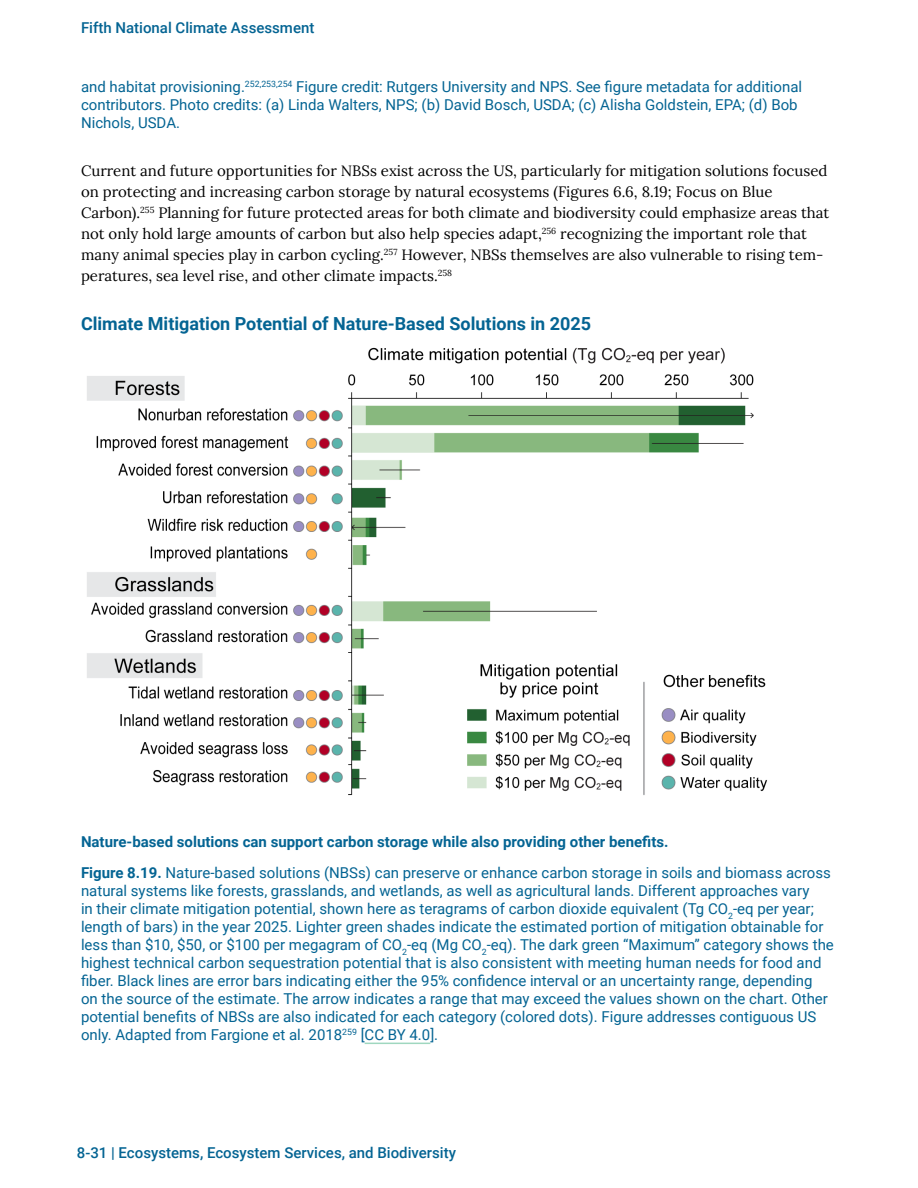
<style>
.page{position:relative;width:918px;height:1188px;background:#fff}
.page>*{position:absolute;margin:0;border:0;box-sizing:border-box;transform-origin:0 0}
.t1{font:700 18px "Roboto";color:#046493}
.t2{font:15px/18px "Roboto";color:#046493}
.t3{font:15px/21px "Lora";color:#000}
.t4{font:700 15px/31.5px "Roboto";color:#046493}
.t5{font:500 15px "Roboto";color:#046493}
.s1{font-weight:400}
</style>
<div class="page">
<hr style="left:365px;top:1043px;width:65px;height:1px;background:#9fd7bf">
<img style="left:87px;top:347px;width:680px;height:449px">
<p class="t5" style="left:81px;top:17px;width:235px">Fifth National Climate Assessment</p>
<p class="t2" style="left:81px;top:77px;width:723px">and habitat provisioning.<sup>252,253,254</sup> Figure credit: Rutgers University and NPS. See figure metadata for additional contributors. Photo credits: (a) Linda Walters, NPS; (b) David Bosch, USDA; (c) Alisha Goldstein, EPA; (d) Bob<br>Nichols, USDA.</p>
<p class="t3" style="left:81px;top:159px;width:750px">Current and future opportunities for NBSs exist across the US, particularly for mitigation solutions focused on protecting and increasing carbon storage by natural ecosystems (Figures 6.6, 8.19; Focus on Blue Carbon).<sup>255</sup> Planning for future protected areas for both climate and biodiversity could emphasize areas that not only hold large amounts of carbon but also help species adapt,<sup>256</sup> recognizing the important role that many animal species play in carbon cycling.<sup>257</sup> However, NBSs themselves are also vulnerable to rising tem&shy;peratures, sea level rise, and other climate impacts.<sup>258</sup></p>
<p class="t1" style="left:81px;top:311px;width:512px">Climate Mitigation Potential of Nature-Based Solutions in 2025</p>
<p class="t4" style="left:81px;top:825px;width:752px">Nature-based solutions can support carbon storage while also providing other benefits.<br>Figure 8.19. <span class="s1">Nature-based solutions (NBSs) can preserve or enhance carbon storage in soils and biomass across</span></p>
<p class="t2" style="left:81px;top:881px;width:754px">natural systems like forests, grasslands, and wetlands, as well as agricultural lands. Different approaches vary<br>in their climate mitigation potential, shown here as teragrams of carbon dioxide equivalent (Tg CO<sub>2</sub>-eq per year; length of bars) in the year 2025. Lighter green shades indicate the estimated portion of mitigation obtainable for less than $10, $50, or $100 per megagram of CO<sub>2</sub>-eq (Mg CO<sub>2</sub>-eq). The dark green “Maximum” category shows the highest technical carbon sequestration potential that is also consistent with meeting human needs for food and fiber. Black lines are error bars indicating either the 95% confidence interval or an uncertainty range, depending<br>on the source of the estimate. The arrow indicates a range that may exceed the values shown on the chart. Other potential benefits of NBSs are also indicated for each category (colored dots). Figure addresses contiguous US only. Adapted from Fargione et al. 2018<sup>259</sup> [CC BY 4.0].</p>
<p class="t5" style="left:77px;top:1143px;width:381px">8-31 | Ecosystems, Ecosystem Services, and Biodiversity</p>
</div>
